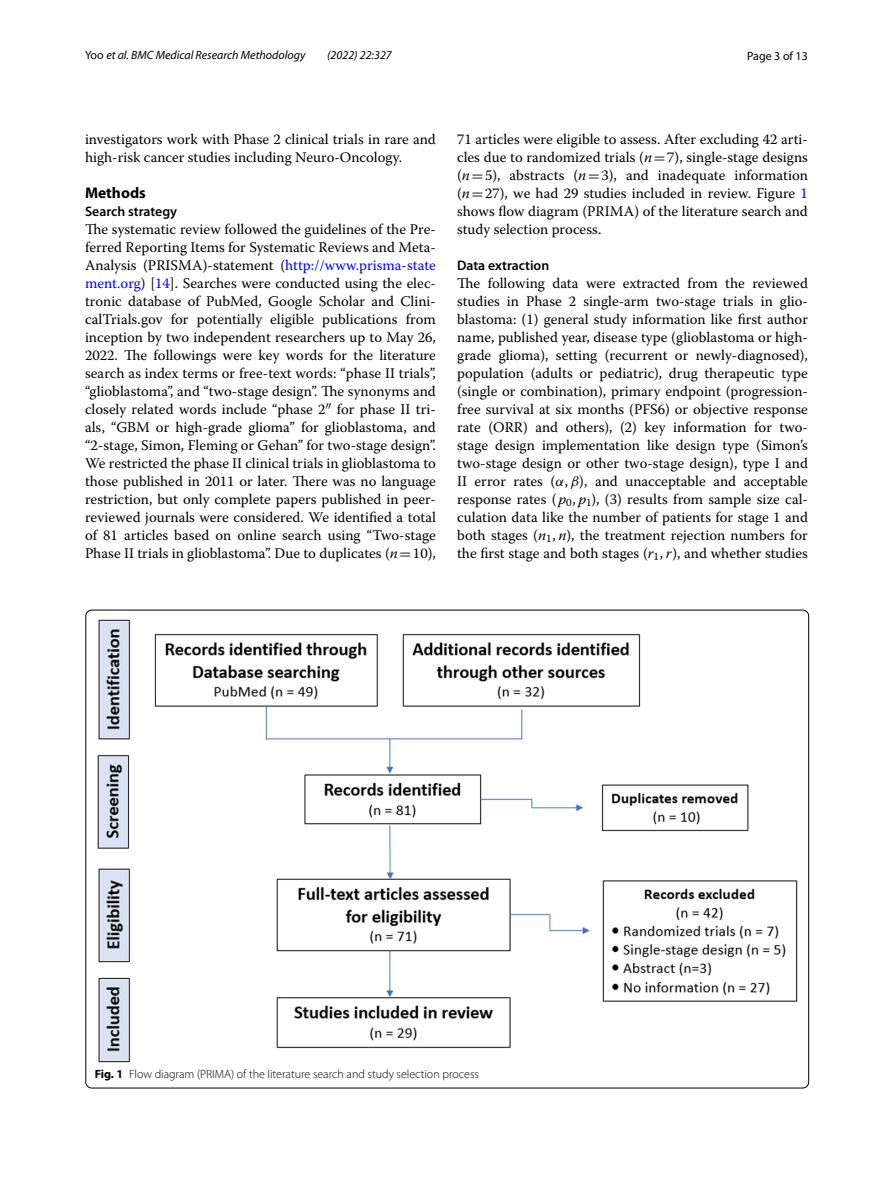
<style>
.page{position:relative;width:893px;height:1187px;background:#fff}
.page>*{position:absolute;margin:0;border:0;box-sizing:border-box;transform-origin:0 0}
.t1{font:700 15.45px "Myriad Pro";color:#000}
.t2{font:14.7px/18px "Warnock Pro";color:#000;text-align:justify}
.t3{font:600 13.8px "Myriad Pro";color:#000}
.t4{font:300 12px "Myriad Pro";color:#000}
.t5{font:italic 12px "Myriad Pro";color:#000}
.t6{font:12px "Myriad Pro";color:#000}
.s1{font-style:normal}
.s2{color:#00f}
.s3{font-family:"Warnock Pro It 4"}
.s4{font-family:"MTSY"}
.s5{font-family:"MTMI"}
.s6{font-family:"Warnock Pro Regular 5"}
.s7{font-style:italic}
.s8{font-family:"Warnock Pro Regular 2"}
.s9{font-family:"Warnock Pro It 2"}
.s10{font-family:"Warnock Pro Regular 3"}
.s11{font-family:"Warnock Pro It 3"}
.s12{font-family:"Warnock Pro Regular 4"}
.s13{font-weight:700}
</style>
<div class="page">
<img style="left:97px;top:619px;width:700px;height:443px">
<p class="t5" style="left:85px;top:48px;width:222px"><span class="s1">Yoo</span> et al. BMC Medical Research Methodology</p>
<p class="t5" style="left:327px;top:48px;width:66px">(2022) 22:327</p>
<p class="t6" style="left:747px;top:48px;width:62px">Page 3 of 13</p>
<p class="t2" style="left:85px;top:130px;width:352px">investigators work with Phase 2 clinical trials in rare and high-risk cancer studies including Neuro-Oncology.</p>
<p class="t1" style="left:85px;top:182px;width:62px">Methods</p>
<p class="t3" style="left:85px;top:202px;width:94px">Search strategy</p>
<p class="t2" style="left:85px;top:220px;width:352px">The systematic review followed the guidelines of the Pre&shy;ferred Reporting Items for Systematic Reviews and Meta-Analysis (PRISMA)-statement (<span class="s2">http://www.prisma-state ment.org</span>) [<span class="s2">14</span>]. Searches were conducted using the elec&shy;tronic database of PubMed, Google Scholar and Clini&shy;calTrials.gov for potentially eligible publications from inception by two independent researchers up to May 26, 2022. The followings were key words for the literature search as index terms or free-text words: “phase II trials”, “glioblastoma”, and “two-stage design”. The synonyms and closely related words include “phase 2 for phase II tri&shy;als, “GBM or high-grade glioma” for glioblastoma, and “2-stage, Simon, Fleming or Gehan” for two-stage design”.<br>We restricted the phase II clinical trials in glioblastoma to those published in 2011 or later. There was no language restriction, but only complete papers published in peer&shy;reviewed journals were considered. We identified a total of 81 articles based on online search using “Two-stage Phase II trials in glioblastoma”. Due to duplicates (<span class="s3">n</span><span class="s4">=</span>10),</p>
<p class="t2" style="left:457px;top:130px;width:352px">71 articles were eligible to assess. After excluding 42 arti&shy;cles due to randomized trials (<span class="s3">n</span><span class="s4">=</span>7), single-stage designs (<span class="s3">n</span><span class="s4">=</span>5), abstracts (<span class="s3">n</span><span class="s4">=</span>3), and inadequate information (<span class="s3">n</span><span class="s4">=</span>27), we had 29 studies included in review. Figure <span class="s2">1 </span>shows flow diagram (PRIMA) of the literature search and study selection process.</p>
<p class="t3" style="left:457px;top:256px;width:94px">Data extraction</p>
<p class="t2" style="left:457px;top:274px;width:352px">The following data were extracted from the reviewed studies in Phase 2 single-arm two-stage trials in glio&shy;blastoma: (1) general study information like first author name, published year, disease type (glioblastoma or high&shy;grade glioma), setting (recurrent or newly-diagnosed), population (adults or pediatric), drug therapeutic type (single or combination), primary endpoint (progression&shy;free survival at six months (PFS6) or objective response rate (ORR) and others), (2) key information for two&shy;stage design implementation like design type (Simon’s two-stage design or other two-stage design), type I and II error rates (<span class="s5">α</span><span class="s6">,</span> <span class="s5">β</span>), and unacceptable and acceptable response rates (<span class="s7">p</span><sub>0</sub><span class="s8">,</span> <span class="s7">p</span><sub>1</sub>), (3) results from sample size cal&shy;culation data like the number of patients for stage 1 and both stages (<span class="s9">n</span><sub>1</sub><span class="s10">,</span> <span class="s9">n</span>), the treatment rejection numbers for the first stage and both stages (<span class="s11">r</span><sub>1</sub><span class="s12">,</span> <span class="s11">r</span>), and whether studies</p>
<p class="t4" style="left:95px;top:1067px;width:386px"><span class="s13">Fig. 1</span> Flow diagram (PRIMA) of the literature search and study selection process</p>
</div>
